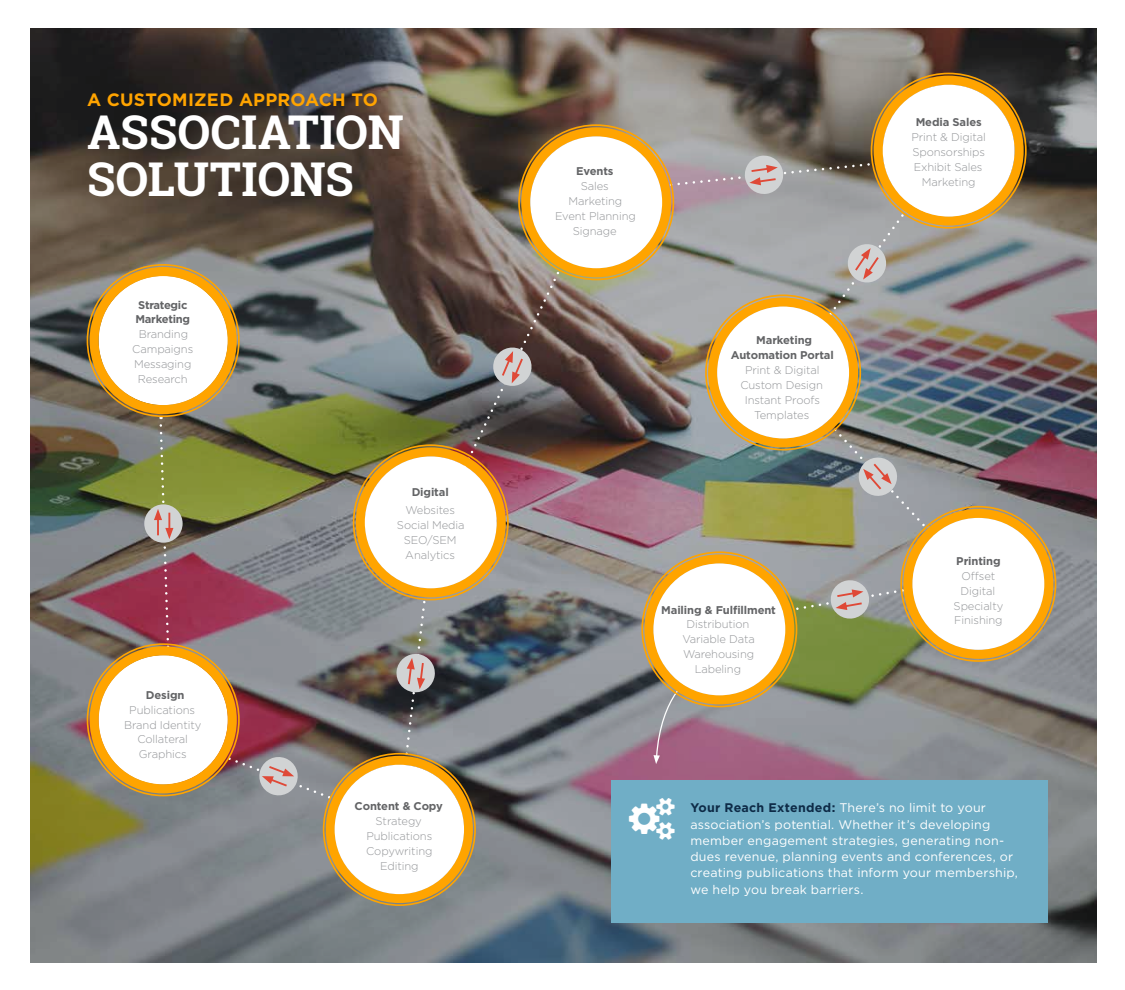
<style>
.page{position:relative;width:1125px;height:990px;background:#fff}
.page>*{position:absolute;margin:0;border:0;box-sizing:border-box;transform-origin:0 0}
.t1{font:700 46.5px/47.4px "Roboto Slab";color:#fff}
.t2{font:700 17.88px "Gotham";letter-spacing:.01em;color:#ffa400}
.t3{font:12.5px/16.2px "Gotham";letter-spacing:.015em;color:#fff}
.t4{font:300 11.25px/14.9px "Gotham";letter-spacing:-.01em;color:#939598;text-align:center}
.t5{font:700 11.25px/13.8px "Gotham";letter-spacing:-.01em;color:#636466}
.s1{font-weight:700;color:#0e2b47}
</style>
<div class="page">
<img style="left:30px;top:28px;width:1067px;height:935px">
<div style="left:612px;top:780px;width:436px;height:142px;background:#70aec6"></div>
<img style="left:87px;top:73px;width:969px;height:833px">
<h2 class="t2" style="left:87px;top:87px;width:293px">A CUSTOMIZED APPROACH TO</h2>
<h1 class="t1" style="left:87px;top:108px;width:318px">ASSOCIATION<br>SOLUTIONS</h1>
<p class="t5" style="left:135px;top:298px;width:56px">Strategic<br>Marketing</p>
<p class="t4" style="left:132px;top:326px;width:62px">Branding<br>Campaigns<br>Messaging<br>Research</p>
<p class="t5" style="left:146px;top:688px;width:40px">Design</p>
<p class="t4" style="left:124px;top:702px;width:79px">Publications<br>Brand Identity<br>Collateral<br>Graphics</p>
<p class="t5" style="left:412px;top:485px;width:39px">Digital</p>
<p class="t4" style="left:397px;top:502px;width:69px">Websites<br>Social Media<br>SEO/SEM<br>Analytics</p>
<p class="t5" style="left:355px;top:799px;width:90px">Content &amp; Copy</p>
<p class="t4" style="left:366px;top:813px;width:68px">Strategy<br>Publications<br>Copywriting<br>Editing</p>
<p class="t5" style="left:576px;top:164px;width:39px">Events</p>
<p class="t4" style="left:555px;top:178px;width:82px">Sales<br>Marketing<br>Event Planning<br>Signage</p>
<p class="t5" style="left:731px;top:333px;width:105px;line-height:14.9px;text-align:center">Marketing<br>Automation Portal</p>
<p class="t4" style="left:740px;top:362px;width:84px">Print &amp; Digital<br>Custom Design<br>Instant Proofs<br>Templates</p>
<p class="t5" style="left:916px;top:115px;width:68px">Media Sales</p>
<p class="t4" style="left:912px;top:129px;width:76px">Print &amp; Digital<br>Sponsorships<br>Exhibit Sales<br>Marketing</p>
<p class="t5" style="left:661px;top:603px;width:116px">Mailing &amp; Fulfillment</p>
<p class="t4" style="left:682px;top:617px;width:74px">Distribution<br>Variable Data<br>Warehousing<br>Labeling</p>
<p class="t5" style="left:956px;top:554px;width:46px">Printing</p>
<p class="t4" style="left:954px;top:568px;width:51px">Offset<br>Digital<br>Specialty<br>Finishing</p>
<p class="t3" style="left:690px;top:800px;width:329px"><span class="s1">Your Reach Extended:</span> There’s no limit to your association’s potential. Whether it’s developing member engagement strategies, generating non&shy;dues revenue, planning events and conferences, or creating publications that inform your membership, we help you break barriers.</p>
</div>
